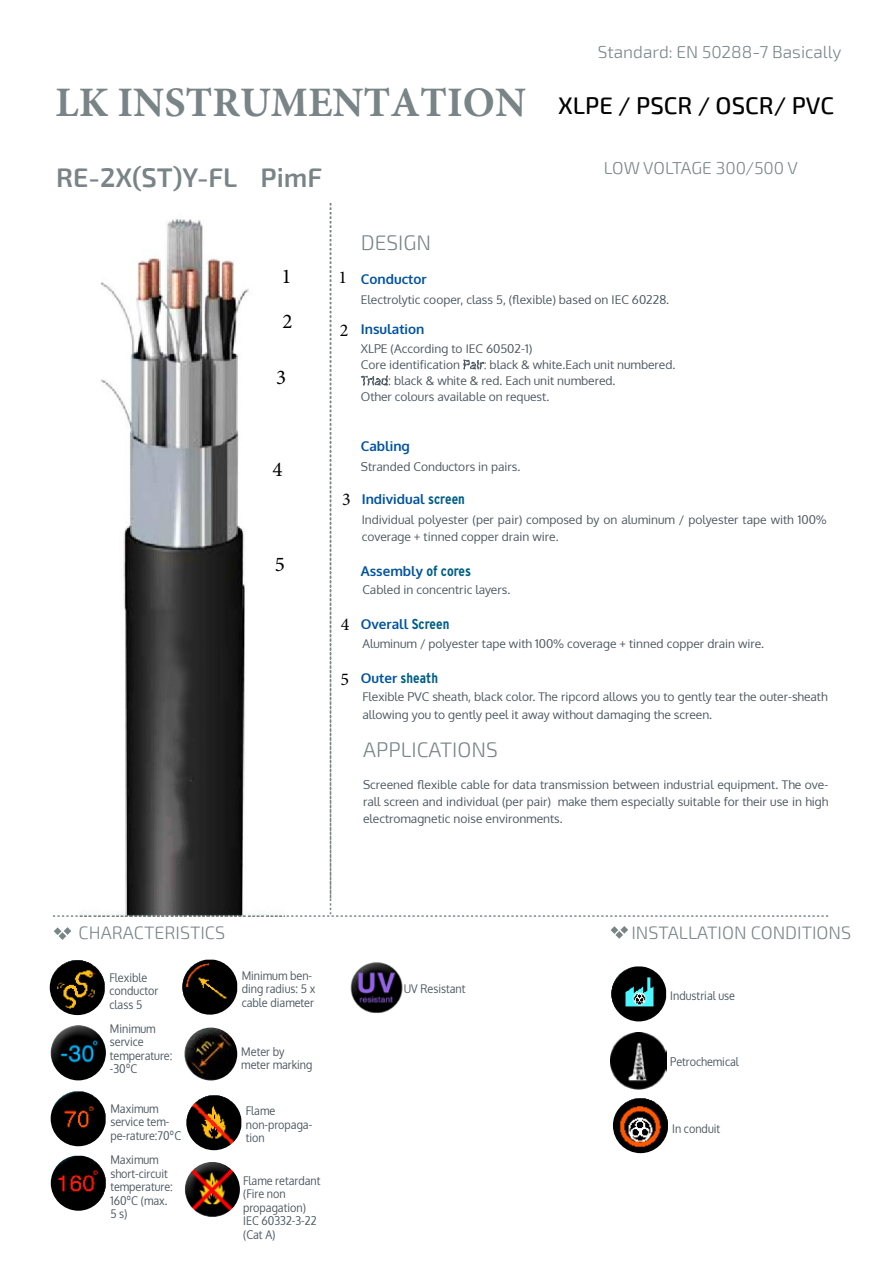
<style>
.page{position:relative;width:893px;height:1263px;background:#fff}
.page>*{position:absolute;margin:0;border:0;box-sizing:border-box;transform-origin:0 0}
.t1{font:700 42px "Minion Pro";color:#798487}
.t2{font:600 27px "Exo 2";color:#798487}
.t3{font:500 24px "Exo 2";color:#000}
.t4{font:300 21px "Exo 2";color:#798487}
.t5{font:21px/45.5px "Minion Pro";color:#000}
.t6{font:300 18px "Exo 2";color:#798487}
.t7{font:18px "Minion Pro";color:#000}
.t8{font:300 17.25px "Exo 2";color:#798487}
.t9{font:700 condensed 14.4px "Interstate";color:#005f87}
.t10{font:700 13.5px "Oxygen";color:#00539f}
.t11{font:12px/17.2px "Oxygen";color:#4b575f}
.t12{font:12px/13.5px "Oxygen";color:#4b575f;scale:.9 1}
.s1{font-family:"Interstate";font-stretch:condensed;font-size:14.4px;color:#005f87}
.s2{font-family:"Oxygen";font-stretch:normal;font-size:13.5px;color:#00539f}
</style>
<div class="page">
<svg style="left:54px;top:927px;width:17px;height:13px"></svg>
<svg style="left:611px;top:926px;width:17px;height:13px"></svg>
<svg style="left:53px;top:203px;width:775px;height:714px"></svg>
<img style="left:184px;top:1027px;width:53px;height:53px;border-radius:27px">
<img style="left:182px;top:960px;width:55px;height:55px">
<img style="left:186px;top:1095px;width:55px;height:55px">
<img style="left:51px;top:1025px;width:55px;height:55px;border-radius:28px">
<img style="left:51px;top:1091px;width:55px;height:55px">
<img style="left:50px;top:960px;width:55px;height:55px">
<img style="left:51px;top:1156px;width:55px;height:55px">
<img style="left:611px;top:966px;width:55px;height:55px">
<img style="left:613px;top:1098px;width:55px;height:55px">
<img style="left:611px;top:1033px;width:55px;height:56px">
<img style="left:350px;top:962px;width:53px;height:52px">
<img style="left:79px;top:203px;width:205px;height:714px">
<img style="left:185px;top:1162px;width:55px;height:55px;border-radius:28px">
<h1 class="t1" style="left:56px;top:73px;width:472px">LK INSTRUMENTATION</h1>
<h3 class="t8" style="left:598px;top:41px;width:245px">Standard: EN 50288-7 Basically</h3>
<h3 class="t3" style="left:558px;top:90px;width:277px">XLPE / PSCR / OSCR/ PVC</h3>
<h2 class="t2" style="left:56px;top:160px;width:268px">RE-2X(ST)Y-FL PimF</h2>
<h3 class="t8" style="left:604px;top:156px;width:196px">LOW VOLTAGE 300/500 V</h3>
<h3 class="t5" style="left:282px;top:253px;width:13px">1<br>2</h3>
<h3 class="t5" style="left:276px;top:355px;width:12px">3</h3>
<h3 class="t5" style="left:272px;top:447px;width:12px">4</h3>
<h3 class="t5" style="left:275px;top:542px;width:12px">5</h3>
<h3 class="t7" style="left:339px;top:265px;width:10px">1</h3>
<h3 class="t7" style="left:340px;top:318px;width:10px">2</h3>
<h3 class="t4" style="left:361px;top:230px;width:72px">DESIGN</h3>
<p class="t10" style="left:361px;top:270px;width:68px">Conductor</p>
<p class="t11" style="left:361px;top:291px;width:310px">Electrolytic cooper, class 5, (flexible) based on IEC 60228.</p>
<p class="t10" style="left:361px;top:320px;width:65px">Insulation</p>
<p class="t11" style="left:361px;top:340px;width:316px;line-height:16px">XLPE (According to IEC 60502-1)<br>Core identification Pair: black &amp; white.Each unit numbered.<br>Triad: black &amp; white &amp; red. Each unit numbered.<br>Other colours available on request.</p>
<p class="t10" style="left:361px;top:437px;width:51px">Cabling</p>
<p class="t11" style="left:361px;top:458px;width:161px">Stranded Conductors in pairs.</p>
<h3 class="t7" style="left:342px;top:487px;width:10px">3</h3>
<p class="t10" style="left:362px;top:490px;width:105px">Individual <span class="s1">screen</span></p>
<p class="t11" style="left:362px;top:511px;width:467px">Individual polyester (per pair) composed by on aluminum / polyester tape with 100% coverage + tinned copper drain wire.</p>
<p class="t10" style="left:361px;top:562px;width:112px">Assembly <span class="s1">of cores</span></p>
<p class="t11" style="left:362px;top:581px;width:149px">Cabled in concentric layers.</p>
<h3 class="t7" style="left:341px;top:612px;width:10px">4</h3>
<p class="t10" style="left:361px;top:616px;width:90px">Overall <span class="s1">Screen</span></p>
<p class="t11" style="left:362px;top:635px;width:403px">Aluminum / polyester tape with 100% coverage + tinned copper drain wire.</p>
<h3 class="t7" style="left:340px;top:667px;width:10px">5</h3>
<p class="t9" style="left:361px;top:670px;width:79px"><span class="s2">Outer</span> sheath</p>
<p class="t11" style="left:362px;top:688px;width:467px">Flexible PVC sheath, black color. The ripcord allows you to gently tear the outer-sheath allowing you to gently peel it away without damaging the screen.</p>
<h3 class="t4" style="left:363px;top:736px;width:136px">APPLICATIONS</h3>
<p class="t11" style="left:363px;top:775px;width:467px;text-align:justify">Screened flexible cable for data transmission between industrial equipment. The ove&shy;rall screen and individual (per pair) make them especially suitable for their use in high electromagnetic noise environments.</p>
<h3 class="t6" style="left:79px;top:921px;width:148px">CHARACTERISTICS</h3>
<h3 class="t6" style="left:631px;top:921px;width:221px">INSTALLATION CONDITIONS</h3>
<p class="t12" style="left:109px;top:970px;width:56px">Flexible conductor class 5</p>
<p class="t12" style="left:110px;top:1021px;width:71px">Minimum service temperature: -30ºC</p>
<p class="t12" style="left:110px;top:1101px;width:80px">Maximum service tem&shy;pe-rature:70ºC</p>
<p class="t12" style="left:110px;top:1153px;width:71px">Maximum short-circuit temperature:<br>160ºC (max.<br>5 s)</p>
<p class="t12" style="left:242px;top:968px;width:83px">Minimum ben&shy;ding radius: 5 x cable diameter</p>
<p class="t12" style="left:241px;top:1044px;width:81px">Meter by meter marking</p>
<p class="t12" style="left:246px;top:1104px;width:75px">Flame non-propaga&shy;tion</p>
<p class="t12" style="left:243px;top:1173px;width:87px">Flame retardant (Fire non propagation)<br>IEC 60332-3-22 (Cat A)</p>
<p class="t12" style="left:404px;top:981px;width:70px">UV Resistant</p>
<p class="t12" style="left:670px;top:988px;width:73px">Industrial use</p>
<p class="t12" style="left:670px;top:1055px;width:78px">Petrochemical</p>
<p class="t12" style="left:672px;top:1121px;width:55px">In conduit</p>
</div>
